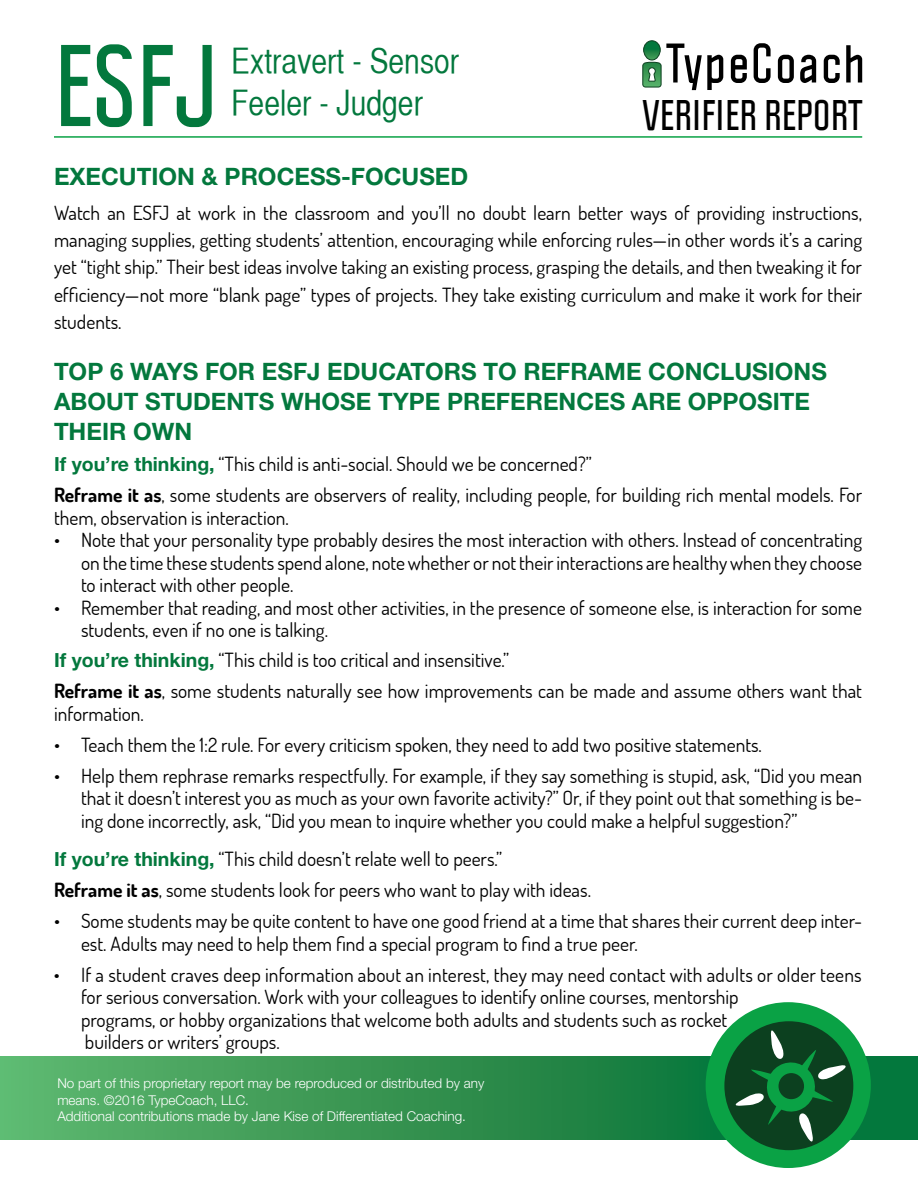
<style>
.page{position:relative;width:918px;height:1188px;background:#fff}
.page>*{position:absolute;margin:0;border:0;box-sizing:border-box;transform-origin:0 0}
.t1{font:700 101.4px "Politica";color:#03783d}
.t2{font:700 37.5px "Politica";letter-spacing:.01em;color:#000}
.t3{font:34.5px "Helvetica CY Plain";color:#03783d}
.t4{font:700 24px/30px "Helvetica Neue";color:#03783d}
.t5{font:19.5px/22.5px "Dosis";color:#000}
.t6{font:300 13.5px/16.2px "Helvetica Neue";color:#fff}
.s1{font-family:"Helvetica Neue";font-weight:700;color:#03783d}
.s2{font-weight:700}
</style>
<div class="page">
<svg style="left:0;top:1057px;width:918px;height:83px;background:#349552"></svg>
<hr style="left:54px;top:136px;width:808px;height:2px;background:#0aa245">
<svg style="left:731px;top:55px;width:16px;height:28px"></svg>
<svg style="left:754px;top:43px;width:17px;height:40px"></svg>
<svg style="left:778px;top:55px;width:16px;height:28px"></svg>
<svg style="left:800px;top:55px;width:16px;height:28px"></svg>
<svg style="left:824px;top:55px;width:16px;height:28px"></svg>
<svg style="left:846px;top:45px;width:16px;height:38px"></svg>
<div style="left:643px;top:40px;width:18px;height:20px;border:1px solid #0c401f;border-radius:50%"></div>
<svg style="left:642px;top:41px;width:81px;height:49px"></svg>
<div style="left:706px;top:1002px;width:165px;height:166px;background:#0aa245;border-radius:50%"></div>
<div style="left:724px;top:1021px;width:129px;height:129px;background:#0c401f;border-radius:50%"></div>
<svg style="left:734px;top:1028px;width:114px;height:116px"></svg>
<div style="left:779px;top:1073px;width:25px;height:26px;background:#0c401f;border-radius:50%"></div>
<h1 class="t1" style="left:54px;top:21px;width:165px">ESFJ</h1>
<h3 class="t3" style="left:231px;top:41px;width:229px">Extravert - Sensor</h3>
<h3 class="t3" style="left:231px;top:83px;width:193px">Feeler - Judger</h3>
<h2 class="t2" style="left:642px;top:91px;width:221px">VERIFIER REPORT</h2>
<p class="t4" style="left:54px;top:162px;width:416px">EXECUTION &amp; PROCESS-FOCUSED</p>
<p class="t5" style="left:54px;top:199px;width:810px;line-height:27px;text-align:justify">Watch an ESFJ at work in the classroom and you’ll no doubt learn better ways of providing instructions, managing supplies, getting students’ attention, encouraging while enforcing rules—in other words it’s a caring yet “tight ship.” Their best ideas involve taking an existing process, grasping the details, and then tweaking it for efficiency—not more “blank page” types of projects. They take existing curriculum and make it work for their students.</p>
<p class="t4" style="left:54px;top:357px;width:774px">TOP 6 WAYS FOR ESFJ EDUCATORS TO REFRAME CONCLUSIONS<br>ABOUT STUDENTS WHOSE TYPE PREFERENCES ARE OPPOSITE<br>THEIR OWN</p>
<p class="t5" style="left:54px;top:448px;width:810px;line-height:31px"><span class="s1">If you’re thinking,</span> “This child is anti-social. Should we be concerned?”<br><span class="s2">Reframe it as</span>, some students are observers of reality, including people, for building rich mental models. For</p>
<p class="t5" style="left:54px;top:506px;width:236px">them, observation is interaction.</p>
<p class="t5" style="left:81px;top:528px;width:783px;text-align:justify;text-indent:-27px">• Note that your personality type probably desires the most interaction with others. Instead of concentrating on the time these students spend alone, note whether or not their interactions are healthy when they choose to interact with other people.</p>
<p class="t5" style="left:81px;top:596px;width:783px;text-indent:-27px">• Remember that reading, and most other activities, in the presence of someone else, is interaction for some students, even if no one is talking.</p>
<p class="t5" style="left:54px;top:644px;width:810px;line-height:31px"><span class="s1">If you’re thinking,</span> “This child is too critical and insensitive.”<br><span class="s2">Reframe it as</span>, some students naturally see how improvements can be made and assume others want that</p>
<p class="t5" style="left:54px;top:702px;width:91px">information.</p>
<p class="t5" style="left:54px;top:733px;width:710px">• Teach them the 1:2 rule. For every criticism spoken, they need to add two positive statements.</p>
<p class="t5" style="left:81px;top:764px;width:783px;text-align:justify;text-indent:-27px">• Help them rephrase remarks respectfully. For example, if they say something is stupid, ask, “Did you mean that it doesn’t interest you as much as your own favorite activity?” Or, if they point out that something is be&shy;ing done incorrectly, ask, “Did you mean to inquire whether you could make a helpful suggestion?”</p>
<p class="t5" style="left:54px;top:843px;width:539px;line-height:31px"><span class="s1">If you’re thinking,</span> “This child doesn’t relate well to peers.”<br><span class="s2">Reframe it as</span>, some students look for peers who want to play with ideas.</p>
<p class="t5" style="left:81px;top:909px;width:783px;text-indent:-27px">• Some students may be quite content to have one good friend at a time that shares their current deep inter&shy;est. Adults may need to help them find a special program to find a true peer.</p>
<p class="t5" style="left:81px;top:963px;width:782px;text-indent:-27px">• If a student craves deep information about an interest, they may need contact with adults or older teens for serious conversation. Work with your colleagues to identify online courses, mentorship<br>programs, or hobby organizations that welcome both adults and students such as rocket<br>builders or writers’ groups.</p>
<p class="t6" style="left:57px;top:1075px;width:428px">No part of this proprietary report may be reproduced or distributed by any means. ©2016 TypeCoach, LLC.<br>Additional contributions made by Jane Kise of Differentiated Coaching.</p>
</div>
